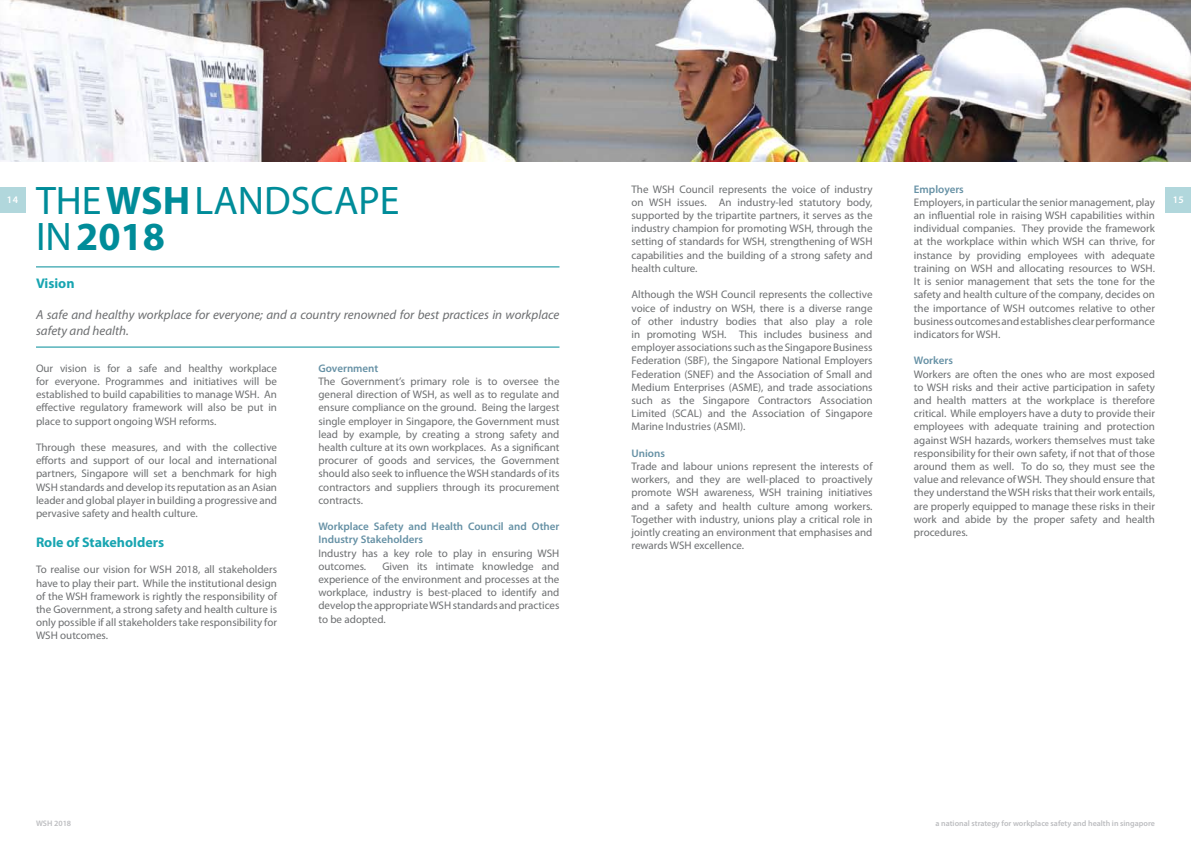
<style>
.page{position:relative;width:1191px;height:842px;background:#fff}
.page>*{position:absolute;margin:0;border:0;box-sizing:border-box;transform-origin:0 0}
.t1{font:40px "Myriad Pro";color:#008c99}
.t2{font:700 40px "Myriad Pro";color:#008c99}
.t3{font:700 14px "Myriad Pro";color:#18a5b1}
.t4{font:italic 13px/15.6px "Myriad Pro";color:#6d6f71}
.t5{font:11px/13.2px "Myriad Pro";color:#6d6f71;text-align:justify}
.t6{font:600 11px/13.2px "Myriad Pro";color:#6691a5}
.t7{font:600 10px "Myriad Pro";color:#fff}
.t8{font:600 8px "Myriad Pro";color:#bcbdc0}
.s1{font-weight:700}
.s2{font-weight:400}
</style>
<div class="page">
<img style="left:0;top:0;width:1191px;height:162px">
<div style="left:0;top:187px;width:25px;height:26px;background:#b1d7dc"></div>
<div style="left:1165px;top:187px;width:26px;height:26px;background:#b1d7dc"></div>
<hr style="left:36px;top:266px;width:523px;height:1px;background:#008c99">
<hr style="left:36px;top:347px;width:523px;height:1px;background:#008c99">
<p class="t5" style="left:631px;top:183px;width:242px">The WSH Council represents the voice of industry on WSH issues. An industry-led statutory body, supported by the tripartite partners, it serves as the industry champion for promoting WSH, through the setting of standards for WSH, strengthening of WSH capabilities and the building of a strong safety and health culture.</p>
<p class="t5" style="left:631px;top:288px;width:242px">Although the WSH Council represents the collective voice of industry on WSH, there is a diverse range of other industry bodies that also play a role in promoting WSH. This includes business and employer associations such as the Singapore Business Federation (SBF), the Singapore National Employers Federation (SNEF) and the Association of Small and Medium Enterprises (ASME), and trade associations such as the Singapore Contractors Association Limited (SCAL) and the Association of Singapore Marine Industries (ASMI).</p>
<p class="t6" style="left:631px;top:446px;width:35px">Unions</p>
<p class="t5" style="left:631px;top:460px;width:242px">Trade and labour unions represent the interests of workers, and they are well-placed to proactively promote WSH awareness, WSH training initiatives and a safety and health culture among workers.<br>Together with industry, unions play a critical role in jointly creating an environment that emphasises and rewards WSH excellence.</p>
<p class="t6" style="left:914px;top:182px;width:51px">Employers</p>
<p class="t5" style="left:914px;top:196px;width:242px">Employers, in particular the senior management, play an influential role in raising WSH capabilities within individual companies. They provide the framework at the workplace within which WSH can thrive, for instance by providing employees with adequate training on WSH and allocating resources to WSH.<br>It is senior management that sets the tone for the safety and health culture of the company, decides on the importance of WSH outcomes relative to other business outcomes and establishes clear performance indicators for WSH.</p>
<p class="t6" style="left:914px;top:354px;width:40px">Workers</p>
<p class="t5" style="left:914px;top:367px;width:242px">Workers are often the ones who are most exposed to WSH risks and their active participation in safety and health matters at the workplace is therefore critical. While employers have a duty to provide their employees with adequate training and protection against WSH hazards, workers themselves must take responsibility for their own safety, if not that of those around them as well. To do so, they must see the value and relevance of WSH. They should ensure that they understand the WSH risks that their work entails, are properly equipped to manage these risks in their work and abide by the proper safety and health procedures.</p>
<h1 class="t1" style="left:36px;top:179px;width:365px">THE<span class="s1">WSH</span>LANDSCAPE</h1>
<p class="t7" style="left:7px;top:194px;width:13px">14</p>
<p class="t7" style="left:1172px;top:194px;width:13px">15</p>
<h1 class="t2" style="left:36px;top:214px;width:130px"><span class="s2">IN</span>2018</h1>
<p class="t3" style="left:36px;top:276px;width:40px">Vision</p>
<p class="t4" style="left:36px;top:307px;width:525px">A safe and healthy workplace for everyone; and a country renowned for best practices in workplace safety and health.</p>
<p class="t5" style="left:36px;top:362px;width:242px">Our vision is for a safe and healthy workplace for everyone. Programmes and initiatives will be established to build capabilities to manage WSH. An effective regulatory framework will also be put in place to support ongoing WSH reforms.</p>
<p class="t5" style="left:36px;top:441px;width:242px">Through these measures, and with the collective efforts and support of our local and international partners, Singapore will set a benchmark for high WSH standards and develop its reputation as an Asian leader and global player in building a progressive and pervasive safety and health culture.</p>
<p class="t3" style="left:36px;top:534px;width:130px">Role of Stakeholders</p>
<p class="t5" style="left:36px;top:563px;width:242px">To realise our vision for WSH 2018, all stakeholders have to play their part. While the institutional design of the WSH framework is rightly the responsibility of the Government, a strong safety and health culture is only possible if all stakeholders take responsibility for WSH outcomes.</p>
<p class="t6" style="left:318px;top:361px;width:61px">Government</p>
<p class="t5" style="left:318px;top:375px;width:242px">The Government’s primary role is to oversee the general direction of WSH, as well as to regulate and ensure compliance on the ground. Being the largest single employer in Singapore, the Government must lead by example, by creating a strong safety and health culture at its own workplaces. As a significant procurer of goods and services, the Government should also seek to influence the WSH standards of its contractors and suppliers through its procurement contracts.</p>
<p class="t6" style="left:318px;top:519px;width:242px">Workplace Safety and Health Council and Other<br>Industry Stakeholders</p>
<p class="t5" style="left:318px;top:546px;width:242px">Industry has a key role to play in ensuring WSH outcomes.</p>
<p class="t5" style="left:318px;top:560px;width:242px;text-indent:64px">Given its intimate knowledge and experience of the environment and processes at the workplace, industry is best-placed to identify and develop the appropriate WSH standards and practices to be adopted.</p>
<p class="t8" style="left:36px;top:818px;width:37px">WSH 2018</p>
<p class="t8" style="left:935px;top:818px;width:221px">a national strategy for workplace safety and health in singapore</p>
</div>
